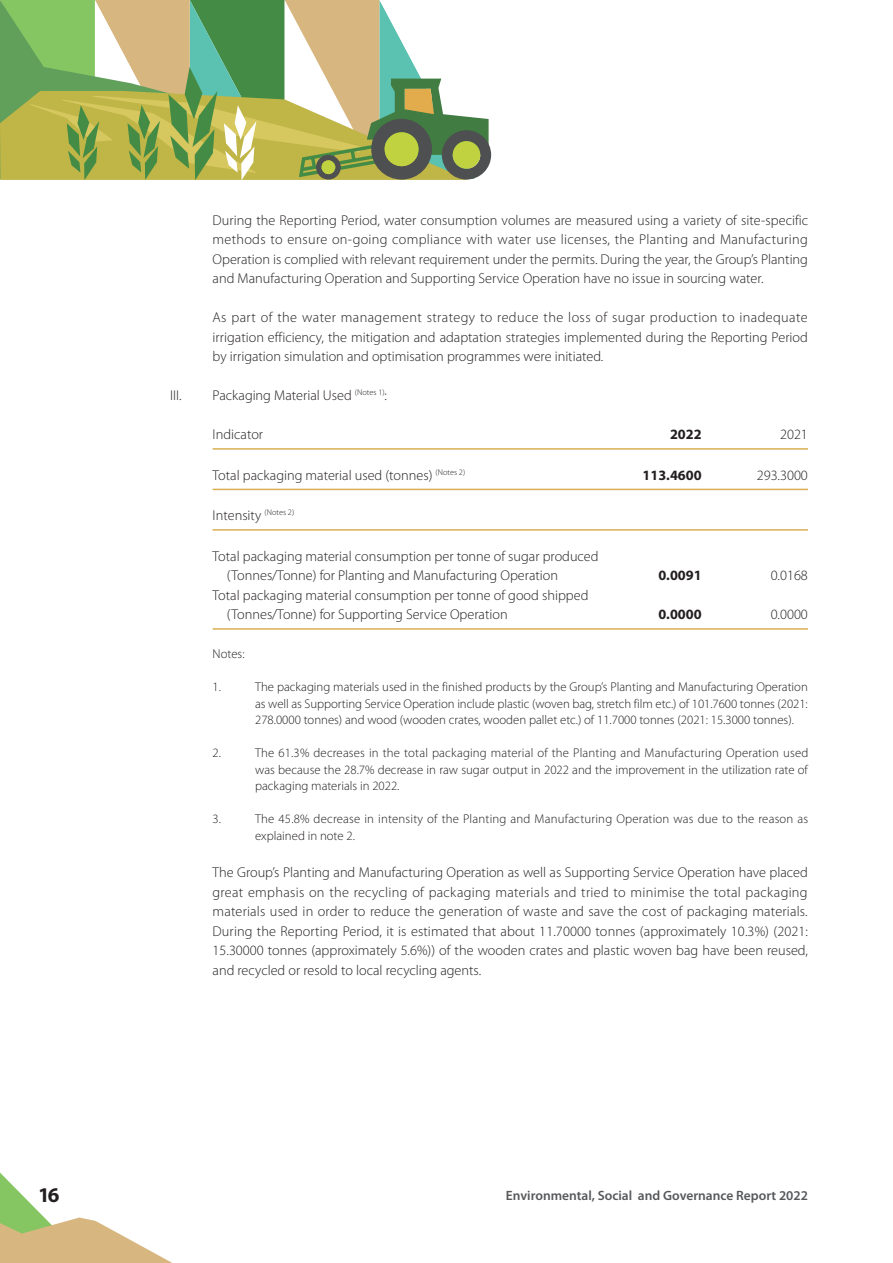
<style>
.page{position:relative;width:893px;height:1263px;background:#fff}
.page>*{position:absolute;margin:0;border:0;box-sizing:border-box;transform-origin:0 0}
.t1{font:700 21px "Myriad Pro";color:#231f20}
.Body_Text{font:300 14.25px/19.5px "Myriad Pro";color:#231f20;text-align:justify}
.Table_2_column{font:300 14.25px "Myriad Pro";color:#231f20}
.Table_2_column-2{font:700 14.25px "Myriad Pro";color:#231f20}
.t2{font:600 13.5px "Myriad Pro";color:#57585a}
.Note{font:300 12.75px/16.5px "Myriad Pro";color:#231f20;text-align:justify}
</style>
<div class="page">
<svg style="left:0;top:0;width:491px;height:180px"></svg>
<div style="left:321px;top:160px;width:14px;height:14px;background:#c0d23f;border-radius:50%"></div>
<svg style="left:0;top:1172px;width:172px;height:91px"></svg>
<hr style="left:213px;top:448px;width:595px;height:2px;background:#daaf54">
<hr style="left:213px;top:489px;width:595px;height:1px;background:#daaf54">
<hr style="left:213px;top:529px;width:595px;height:2px;background:#daaf54">
<hr style="left:213px;top:628px;width:595px;height:2px;background:#daaf54">
<p class="Body_Text" style="left:213px;top:210px;width:597px">During the Reporting Period, water consumption volumes are measured using a variety of site-specific methods to ensure on-going compliance with water use licenses, the Planting and Manufacturing Operation is complied with relevant requirement under the permits. During the year, the Group’s Planting and Manufacturing Operation and Supporting Service Operation have no issue in sourcing water.</p>
<p class="Body_Text" style="left:213px;top:307px;width:597px">As part of the water management strategy to reduce the loss of sugar production to inadequate irrigation efficiency, the mitigation and adaptation strategies implemented during the Reporting Period by irrigation simulation and optimisation programmes were initiated.</p>
<p class="Body_Text" style="left:170px;top:385px;width:13px">III.</p>
<p class="Body_Text" style="left:213px;top:385px;width:176px">Packaging Material Used <sup>(Notes</sup> <sup>1)</sup>:</p>
<p class="Table_2_column" style="left:213px;top:426px;width:52px">Indicator</p>
<p class="Table_2_column-2" style="left:670px;top:425px;width:33px">2022</p>
<p class="Table_2_column" style="left:780px;top:426px;width:29px">2021</p>
<p class="Table_2_column" style="left:213px;top:466px;width:254px">Total packaging material used (tonnes) <sup>(Notes</sup> <sup>2)</sup></p>
<p class="Table_2_column-2" style="left:643px;top:465px;width:61px">113.4600</p>
<p class="Table_2_column" style="left:757px;top:466px;width:53px">293.3000</p>
<p class="Table_2_column" style="left:213px;top:507px;width:83px">Intensity <sup>(Notes</sup> <sup>2)</sup></p>
<p class="Table_2_column" style="left:213px;top:547px;width:387px">Total packaging material consumption per tonne of sugar produced</p>
<p class="Table_2_column" style="left:227px;top:567px;width:333px">(Tonnes/Tonne) for Planting and Manufacturing Operation</p>
<p class="Table_2_column-2" style="left:658px;top:566px;width:45px">0.0091</p>
<p class="Table_2_column" style="left:771px;top:567px;width:39px">0.0168</p>
<p class="Table_2_column" style="left:213px;top:586px;width:377px">Total packaging material consumption per tonne of good shipped</p>
<p class="Table_2_column" style="left:227px;top:606px;width:282px">(Tonnes/Tonne) for Supporting Service Operation</p>
<p class="Table_2_column-2" style="left:658px;top:605px;width:45px">0.0000</p>
<p class="Table_2_column" style="left:771px;top:606px;width:39px">0.0000</p>
<p class="Note" style="left:213px;top:646px;width:33px">Notes:</p>
<p class="Note" style="left:213px;top:679px;width:10px">1.</p>
<p class="Note" style="left:255px;top:679px;width:554px">The packaging materials used in the finished products by the Group’s Planting and Manufacturing Operation as well as Supporting Service Operation include plastic (woven bag, stretch film etc.) of 101.7600 tonnes (2021:<br>278.0000 tonnes) and wood (wooden crates, wooden pallet etc.) of 11.7000 tonnes (2021: 15.3000 tonnes).</p>
<p class="Note" style="left:213px;top:745px;width:10px">2.</p>
<p class="Note" style="left:255px;top:745px;width:555px">The 61.3% decreases in the total packaging material of the Planting and Manufacturing Operation used was because the 28.7% decrease in raw sugar output in 2022 and the improvement in the utilization rate of packaging materials in 2022.</p>
<p class="Note" style="left:213px;top:811px;width:10px">3.</p>
<p class="Note" style="left:255px;top:811px;width:555px">The 45.8% decrease in intensity of the Planting and Manufacturing Operation was due to the reason as explained in note 2.</p>
<p class="Body_Text" style="left:213px;top:862px;width:597px">The Group’s Planting and Manufacturing Operation as well as Supporting Service Operation have placed great emphasis on the recycling of packaging materials and tried to minimise the total packaging materials used in order to reduce the generation of waste and save the cost of packaging materials.<br>During the Reporting Period, it is estimated that about 11.70000 tonnes (approximately 10.3%) (2021:<br>15.30000 tonnes (approximately 5.6%)) of the wooden crates and plastic woven bag have been reused, and recycled or resold to local recycling agents.</p>
<h1 class="t1" style="left:38px;top:1181px;width:23px">16</h1>
<p class="t2" style="left:506px;top:1186px;width:303px">Environmental, Social and Governance Report 2022</p>
</div>
